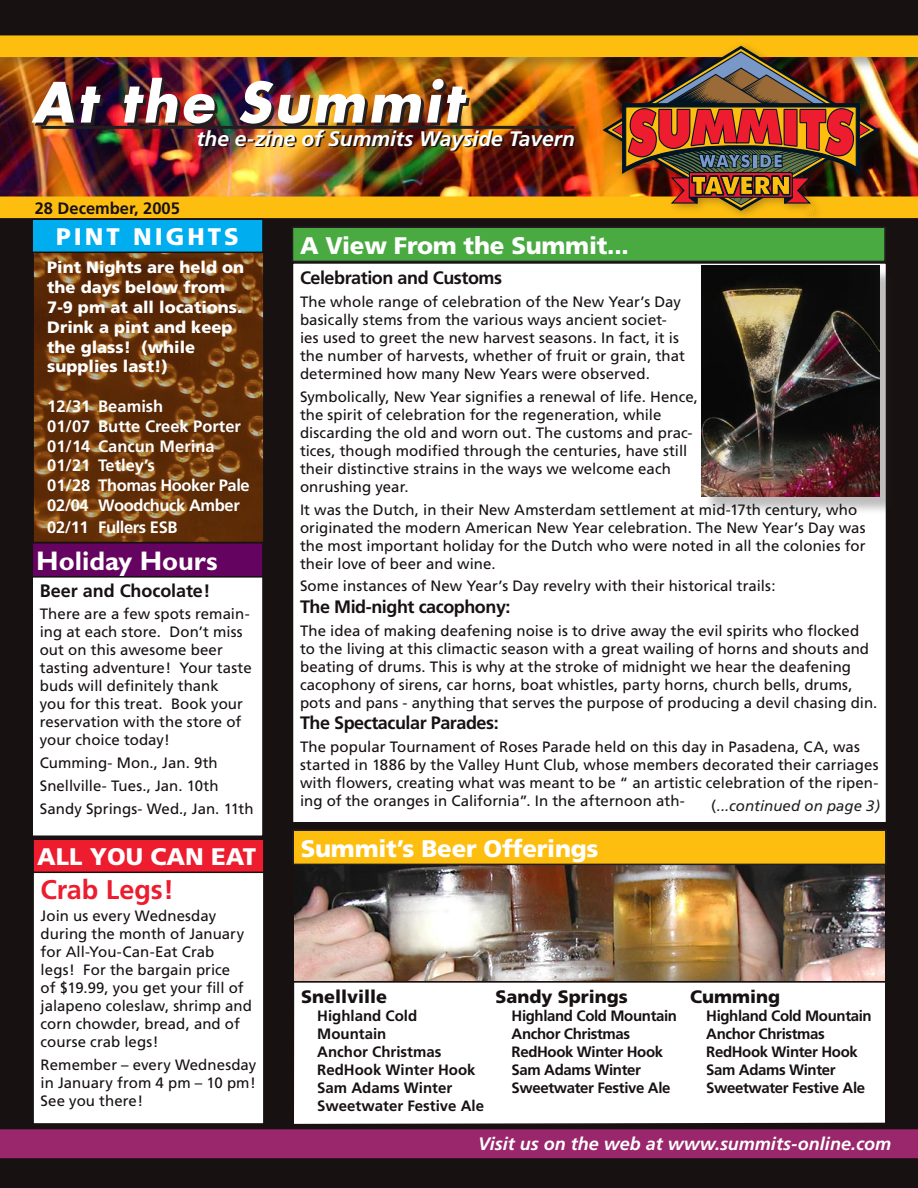
<style>
.page{position:relative;width:918px;height:1188px;background:#171112}
.page>*{position:absolute;margin:0;border:0;box-sizing:border-box;transform-origin:0 0}
.nameplate{font:italic 700 54px "Futura";letter-spacing:.05em;color:#fff}
.News_Box_Titles{font:700 27px "Gill Sans";color:#fff}
.Feature{font:700 27px "Frutiger";letter-spacing:-.005em;color:#ed1c2e}
.News_Box_Titles-2{font:900 24px "Frutiger";letter-spacing:-.01em;color:#fff}
.News_Box_Titles-3{font:900 24px "Frutiger";letter-spacing:.125em;color:#fff}
.Nameplate_-_subline{font:italic 700 21px "Frutiger";color:#fff}
.Heads_in_Shorts{font:700 18px "Frutiger";letter-spacing:-.025em;color:#171112}
.Footer_Type{font:italic 700 18px "Frutiger";color:#fff}
.Beer_List_Title{font:900 18px "Frutiger";color:#171112}
.Feature-2{font:700 18px "Frutiger";letter-spacing:-.005em;color:#171112}
.Pint_Night_Info{font:900 16.5px/19.8px "Frutiger";color:#fff}
.Pint_Calendar_-_tab_text{font:700 16.5px/19.8px "Frutiger";color:#fff}
.Pint_Calendar_-_tab_text-2{font:700 16.5px "Frutiger";letter-spacing:-.025em;color:#fff}
.dateline{font:700 16.5px "Frutiger";color:#171112}
.Feature-3{font:15px/18px "Frutiger";letter-spacing:.005em;color:#171112}
.Beer_List_indent{font:700 15px "Frutiger";letter-spacing:-.025em;color:#171112}
.Beer_List_indent-2{font:700 15px/18px "Frutiger";color:#171112}
.t1{font:italic 15px "Frutiger";color:#231f20}
.s1{font-style:normal}
</style>
<div class="page">
<div style="left:0;top:1129px;width:918px;height:30px;background:#9a266b"></div>
<div style="left:597px;top:39px;width:292px;height:186px;background:#231f20;opacity:.35"></div>
<img style="left:0;top:35px;width:918px;height:183px">
<hr style="left:41px;top:126px;width:533px;height:3px;background:#231f20">
<div style="left:294px;top:982px;width:591px;height:142px;background:#fff"></div>
<img style="left:295px;top:865px;width:588px;height:114px">
<div style="left:292px;top:841px;width:594px;height:141px;border:2px solid #171112"></div>
<div style="left:32px;top:576px;width:231px;height:260px;background:#fff"></div>
<div style="left:32px;top:575px;width:232px;height:262px;border:2px solid #171112"></div>
<div style="left:32px;top:543px;width:231px;height:34px;background:#650360"></div>
<div style="left:32px;top:542px;width:232px;height:36px;border:2px solid #171112"></div>
<div style="left:292px;top:263px;width:594px;height:560px;background:#fff"></div>
<div style="left:292px;top:227px;width:593px;height:34px;background:#4aaa42"></div>
<div style="left:292px;top:226px;width:594px;height:36px;border:2px solid #231f20"></div>
<div style="left:293px;top:830px;width:593px;height:34px;background:#febe10"></div>
<div style="left:292px;top:829px;width:594px;height:36px;border:2px solid #231f20"></div>
<img style="left:35px;top:254px;width:227px;height:286px">
<div style="left:32px;top:251px;width:233px;height:292px;border:2px solid #171112"></div>
<div style="left:702px;top:266px;width:198px;height:251px;background:#231f20;opacity:.3"></div>
<img style="left:701px;top:265px;width:179px;height:231px">
<div style="left:32px;top:219px;width:231px;height:33px;background:#00aeef"></div>
<div style="left:32px;top:219px;width:232px;height:34px;border:2px solid #171112"></div>
<div style="left:33px;top:871px;width:231px;height:253px;background:#fff"></div>
<div style="left:32px;top:870px;width:233px;height:255px;border:2px solid #171112"></div>
<div style="left:33px;top:839px;width:231px;height:33px;background:#ed1c2e"></div>
<div style="left:32px;top:838px;width:233px;height:35px;border:2px solid #171112"></div>
<p class="nameplate" style="left:32px;top:66px;width:432px">At the Summit</p>
<p class="Nameplate_-_subline" style="left:196px;top:126px;width:380px">the e-zine of Summits Wayside Tavern</p>
<p class="dateline" style="left:35px;top:198px;width:147px">28 December, 2005</p>
<p class="News_Box_Titles-3" style="left:56px;top:222px;width:184px">PINT NIGHTS</p>
<p class="Pint_Night_Info" style="left:47px;top:258px;width:198px">Pint Nights are held on the days below from<br>7-9 pm at all locations.<br>Drink a pint and keep the glass! (while supplies last!)</p>
<p class="Pint_Calendar_-_tab_text" style="left:47px;top:396px;width:118px">12/31 Beamish</p>
<p class="Pint_Calendar_-_tab_text" style="left:47px;top:416px;width:195px">01/07 Butte Creek Porter</p>
<p class="Pint_Calendar_-_tab_text" style="left:47px;top:436px;width:169px">01/14 Cancun Merina<br>01/21 Tetley’s</p>
<p class="Pint_Calendar_-_tab_text-2" style="left:47px;top:476px;width:204px">01/28 Thomas Hooker Pale</p>
<p class="Pint_Calendar_-_tab_text-2" style="left:47px;top:495px;width:194px">02/04 Woodchuck Amber</p>
<p class="Pint_Calendar_-_tab_text-2" style="left:47px;top:517px;width:132px">02/11 Fullers ESB</p>
<p class="News_Box_Titles" style="left:36px;top:545px;width:183px">Holiday Hours</p>
<p class="Feature-2" style="left:40px;top:580px;width:172px">Beer and Chocolate!</p>
<p class="Feature-3" style="left:40px;top:605px;width:214px">There are a few spots remain&shy;ing at each store. Don’t miss out on this awesome beer tasting adventure! Your taste buds will definitely thank<br>you for this treat. Book your reservation with the store of your choice today!</p>
<p class="Feature-3" style="left:40px;top:754px;width:180px">Cumming- Mon., Jan. 9th</p>
<p class="Feature-3" style="left:40px;top:777px;width:180px">Snellville- Tues., Jan. 10th</p>
<p class="Feature-3" style="left:40px;top:800px;width:215px">Sandy Springs- Wed., Jan. 11th</p>
<p class="News_Box_Titles-2" style="left:37px;top:842px;width:221px">ALL YOU CAN EAT</p>
<p class="Feature" style="left:41px;top:873px;width:135px">Crab Legs!</p>
<p class="Feature-3" style="left:41px;top:907px;width:213px">Join us every Wednesday during the month of January for All-You-Can-Eat Crab legs! For the bargain price<br>of $19.99, you get your fill of jalapeno coleslaw, shrimp and corn chowder, bread, and of course crab legs!</p>
<p class="Feature-3" style="left:41px;top:1056px;width:217px;text-align:justify">Remember – every Wednesday in January from 4 pm – 10 pm!<br>See you there!</p>
<p class="News_Box_Titles-2" style="left:300px;top:231px;width:330px">A View From the Summit...</p>
<p class="Heads_in_Shorts" style="left:300px;top:267px;width:204px">Celebration and Customs</p>
<p class="Feature-3" style="left:300px;top:293px;width:386px">The whole range of celebration of the New Year’s Day basically stems from the various ways ancient societ&shy;ies used to greet the new harvest seasons. In fact, it is the number of harvests, whether of fruit or grain, that determined how many New Years were observed.</p>
<p class="Feature-3" style="left:300px;top:388px;width:400px">Symbolically, New Year signifies a renewal of life. Hence, the spirit of celebration for the regeneration, while discarding the old and worn out. The customs and prac&shy;tices, though modified through the centuries, have still their distinctive strains in the ways we welcome each onrushing year.</p>
<p class="Feature-3" style="left:300px;top:500px;width:567px">It was the Dutch, in their New Amsterdam settlement at mid-17th century, who originated the modern American New Year celebration. The New Year’s Day was the most important holiday for the Dutch who were noted in all the colonies for their love of beer and wine.</p>
<p class="Feature-3" style="left:300px;top:577px;width:477px">Some instances of New Year’s Day revelry with their historical trails:</p>
<p class="Heads_in_Shorts" style="left:300px;top:596px;width:212px">The Mid-night cacophony:</p>
<p class="Feature-3" style="left:300px;top:622px;width:579px">The idea of making deafening noise is to drive away the evil spirits who flocked to the living at this climactic season with a great wailing of horns and shouts and beating of drums. This is why at the stroke of midnight we hear the deafening cacophony of sirens, car horns, boat whistles, party horns, church bells, drums, pots and pans - anything that serves the purpose of producing a devil chasing din.</p>
<p class="Heads_in_Shorts" style="left:300px;top:713px;width:200px">The Spectacular Parades:</p>
<p class="Feature-3" style="left:300px;top:738px;width:580px">The popular Tournament of Roses Parade held on this day in Pasadena, CA, was started in 1886 by the Valley Hunt Club, whose members decorated their carriages with flowers, creating what was meant to be “ an artistic celebration of the ripen&shy;ing of the oranges in California”. In the afternoon ath-</p>
<p class="t1" style="left:711px;top:797px;width:170px"><span class="s1">(</span>...continued on page 3)</p>
<p class="News_Box_Titles-2" style="left:301px;top:834px;width:299px">Summit’s Beer Offerings</p>
<p class="Beer_List_Title" style="left:301px;top:986px;width:88px">Snellville</p>
<p class="Beer_List_indent-2" style="left:317px;top:1007px;width:102px">Highland Cold<br>Mountain</p>
<p class="Beer_List_indent-2" style="left:317px;top:1043px;width:126px">Anchor Christmas</p>
<p class="Beer_List_indent-2" style="left:317px;top:1061px;width:160px">RedHook Winter Hook</p>
<p class="Beer_List_indent-2" style="left:317px;top:1079px;width:137px">Sam Adams Winter</p>
<p class="Beer_List_indent-2" style="left:317px;top:1097px;width:168px">Sweetwater Festive Ale</p>
<p class="Beer_List_Title" style="left:495px;top:986px;width:134px">Sandy Springs</p>
<p class="Beer_List_indent" style="left:512px;top:1007px;width:167px">Highland Cold Mountain</p>
<p class="Beer_List_indent" style="left:512px;top:1025px;width:120px">Anchor Christmas</p>
<p class="Beer_List_indent" style="left:512px;top:1043px;width:153px">RedHook Winter Hook</p>
<p class="Beer_List_indent" style="left:512px;top:1061px;width:131px">Sam Adams Winter</p>
<p class="Beer_List_indent" style="left:512px;top:1079px;width:160px">Sweetwater Festive Ale</p>
<p class="Beer_List_Title" style="left:690px;top:986px;width:92px">Cumming</p>
<p class="Beer_List_indent" style="left:706px;top:1007px;width:167px">Highland Cold Mountain</p>
<p class="Beer_List_indent" style="left:706px;top:1025px;width:120px">Anchor Christmas</p>
<p class="Beer_List_indent" style="left:706px;top:1043px;width:153px">RedHook Winter Hook</p>
<p class="Beer_List_indent" style="left:706px;top:1061px;width:131px">Sam Adams Winter</p>
<p class="Beer_List_indent" style="left:706px;top:1079px;width:160px">Sweetwater Festive Ale</p>
<p class="Footer_Type" style="left:478px;top:1134px;width:414px">Visit us on the web at www.summits-online.com</p>
</div>
